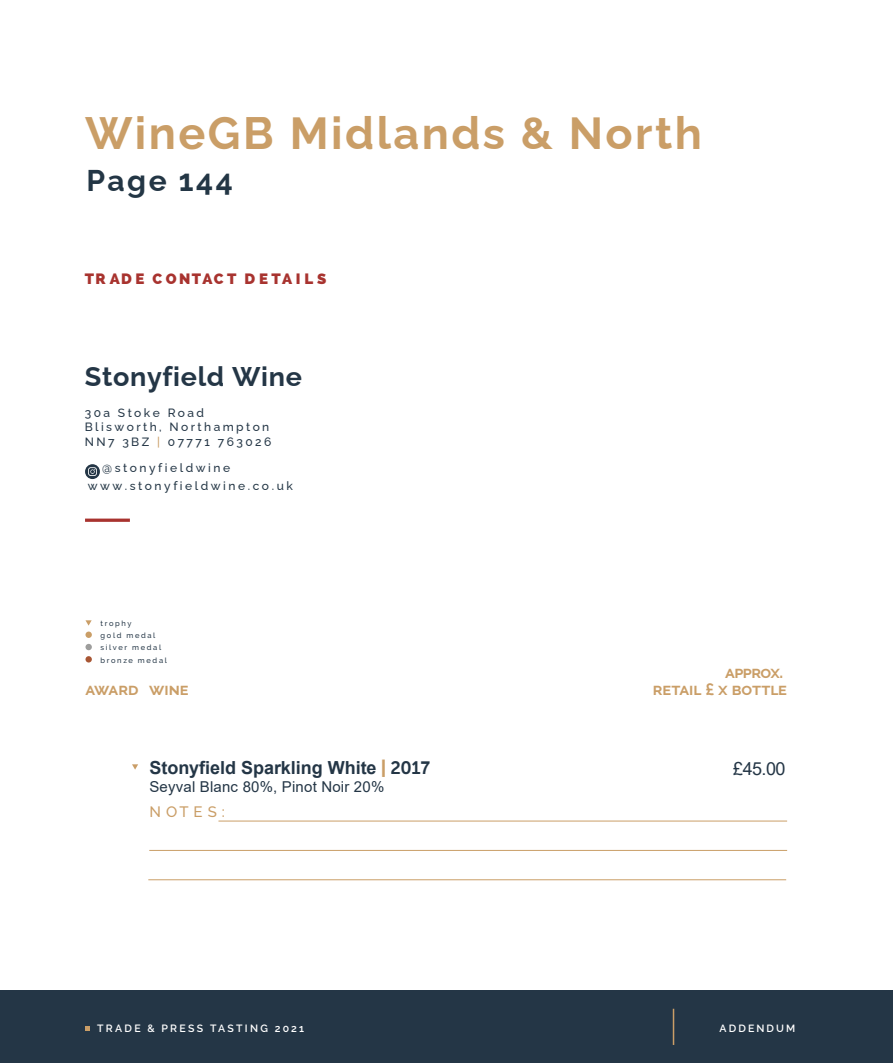
<style>
.page{position:relative;width:893px;height:1063px;background:#fff}
.page>*{position:absolute;margin:0;border:0;box-sizing:border-box;transform-origin:0 0}
.t1{font:700 45px "Raleway";letter-spacing:.055em;color:#ca9e67}
.t2{font:700 30px "Raleway";letter-spacing:.085em;color:#233645}
.t3{font:700 27px "Raleway";letter-spacing:.025em;color:#243646}
.t4{font:700 18px "Arial";color:#243646}
.t5{font:18px "Arial";color:#243646}
.t6{font:700 16.5px/16.5px "Raleway";letter-spacing:-.005em;color:#ca9e67;text-align:right}
.t7{font:15px "Arial";letter-spacing:.01em;color:#243646}
.t8{font:800 15px "Raleway";letter-spacing:.235em;color:#a8332f}
.t9{font:500 15px "Raleway";letter-spacing:.33em;color:#ca9e67}
.t10{font:500 12px/14.4px "Raleway";letter-spacing:.2em;color:#243646}
.t11{font:500 12px "Raleway";letter-spacing:.21em;color:#233645}
.t12{font:600 10.5px "Raleway";letter-spacing:.21em;color:#fff}
.t13{font:500 7.5px/12.3px "Raleway";letter-spacing:.22em;color:#243646}
.s1{font-style:inherit}
.s2{color:#ca9e67}
.s3{font-family:"Museo Sans 900";font-weight:400;color:#ca9e67}
.s4{font-family:"Museo Sans 700";font-weight:400}
</style>
<div class="page">
<div style="left:0;top:991px;width:893px;height:72px;background:#243646"></div>
<svg style="left:85px;top:1026px;width:5px;height:5px"></svg>
<hr style="left:673px;top:1009px;width:1px;height:36px;background:#ca9e67">
<hr style="left:85px;top:519px;width:45px;height:3px;background:#a8332f">
<svg style="left:85px;top:464px;width:15px;height:15px"></svg>
<svg style="left:85px;top:620px;width:7px;height:6px"></svg>
<div style="left:85px;top:632px;width:7px;height:6px;background:#ca9e67;border-radius:50%"></div>
<div style="left:85px;top:644px;width:7px;height:6px;background:#9d9d9c;border-radius:50%"></div>
<div style="left:85px;top:656px;width:7px;height:7px;background:#a85634;border-radius:50%"></div>
<hr style="left:218px;top:821px;width:569px;height:1px;background:#ca9e67">
<hr style="left:149px;top:850px;width:638px;height:1px;background:#ca9e67">
<hr style="left:148px;top:879px;width:638px;height:1px;background:#ca9e67">
<svg style="left:132px;top:764px;width:6px;height:6px"></svg>
<h1 class="t1" style="left:85px;top:97px;width:618px"><span class="s1">WineGB</span> Midlands &amp; North</h1>
<h2 class="t2" style="left:86px;top:156px;width:148px">Page 144</h2>
<p class="t8" style="left:85px;top:270px;width:243px">TRADE CONTACT DETAILS</p>
<h3 class="t3" style="left:85px;top:355px;width:219px">Stonyfield Wine</h3>
<p class="t10" style="left:85px;top:404px;width:188px">30a Stoke Road<br>Blisworth, Northampton<br>NN7 3BZ <span class="s2">|</span> 07771 763026</p>
<p class="t10" style="left:102px;top:460px;width:130px">@stonyfieldwine</p>
<p class="t11" style="left:88px;top:476px;width:207px">www.stonyfieldwine.co.uk</p>
<p class="t13" style="left:100px;top:617px;width:68px">trophy<br>gold medal silver medal bronze medal</p>
<h3 class="t6" style="left:85px;top:681px;width:105px">award wine</h3>
<h3 class="t6" style="left:653px;top:664px;width:136px">approx.<br>retail £ x bottle</h3>
<h3 class="t4" style="left:149px;top:755px;width:282px">Stonyfield Sparkling White <span class="s3">|</span> <span class="s4">201</span>7</h3>
<h3 class="t5" style="left:733px;top:756px;width:54px">£<span class="s1">45</span>.00</h3>
<p class="t7" style="left:149px;top:776px;width:236px">Seyval Blanc 80%, <span class="s1">Pinot Noir</span> 20<span class="s1">%</span></p>
<p class="t9" style="left:149px;top:803px;width:77px">NOTES:</p>
<p class="t12" style="left:97px;top:1022px;width:209px">TRADE &amp; PRESS TASTING 2021</p>
<p class="t12" style="left:720px;top:1020px;width:77px">ADDENDUM</p>
</div>
